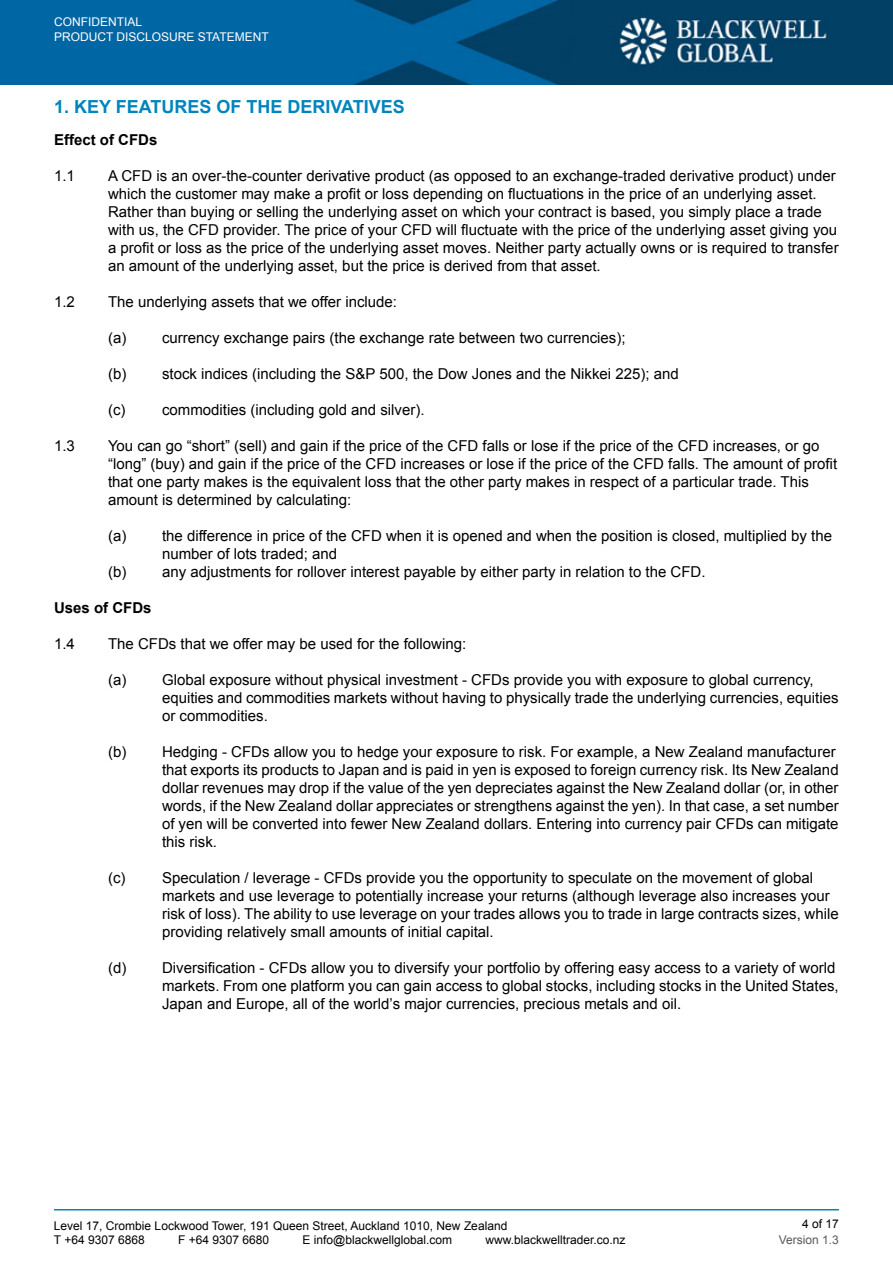
<style>
.page{position:relative;width:893px;height:1263px;background:#fff}
.page>*{position:absolute;margin:0;border:0;box-sizing:border-box;transform-origin:0 0}
.t1{font:700 18px "Arial";color:#0084be}
.t2{font:15px/18px "Arial";color:#000}
.t3{font:700 15px "Arial";color:#000}
.t4{font:12px/14.4px "Arial";color:#000}
.t5{font:12px/14.4px "Arial";color:#fff}
.t6{font:12px "Arial";color:#58595b}
</style>
<div class="page">
<hr style="left:54px;top:1209px;width:785px;height:1px;background:#0084be">
<img style="left:0;top:0;width:893px;height:85px">
<p class="t5" style="left:54px;top:15px;width:216px">CONFIDENTIAL<br>PRODUCT DISCLOSURE STATEMENT</p>
<p class="t1" style="left:54px;top:95px;width:352px">1. KEY FEATURES OF THE DERIVATIVES</p>
<p class="t3" style="left:54px;top:130px;width:105px">Effect of CFDs</p>
<p class="t2" style="left:54px;top:167px;width:22px">1.1</p>
<p class="t2" style="left:108px;top:167px;width:732px">A CFD is an over-the-counter derivative product (as opposed to an exchange-traded derivative product) under which the customer may make a profit or loss depending on fluctuations in the price of an underlying asset.<br>Rather than buying or selling the underlying asset on which your contract is based, you simply place a trade with us, the CFD provider. The price of your CFD will fluctuate with the price of the underlying asset giving you a profit or loss as the price of the underlying asset moves. Neither party actually owns or is required to transfer an amount of the underlying asset, but the price is derived from that asset.</p>
<p class="t2" style="left:54px;top:293px;width:22px">1.2</p>
<p class="t2" style="left:108px;top:293px;width:291px">The underlying assets that we offer include:</p>
<p class="t2" style="left:108px;top:329px;width:519px">(a) currency exchange pairs (the exchange rate between two currencies);</p>
<p class="t2" style="left:108px;top:365px;width:572px">(b) stock indices (including the S&amp;P 500, the Dow Jones and the Nikkei 225); and</p>
<p class="t2" style="left:108px;top:401px;width:19px">(c)</p>
<p class="t2" style="left:162px;top:401px;width:264px">commodities (including gold and silver).</p>
<p class="t2" style="left:54px;top:437px;width:22px">1.3</p>
<p class="t2" style="left:108px;top:437px;width:731px">You can go “short” (sell) and gain if the price of the CFD falls or lose if the price of the CFD increases, or go “long” (buy) and gain if the price of the CFD increases or lose if the price of the CFD falls. The amount of profit that one party makes is the equivalent loss that the other party makes in respect of a particular trade. This amount is determined by calculating:</p>
<p class="t2" style="left:108px;top:527px;width:726px">(a) the difference in price of the CFD when it is opened and when the position is closed, multiplied by the</p>
<p class="t2" style="left:162px;top:545px;width:177px">number of lots traded; and</p>
<p class="t2" style="left:108px;top:563px;width:599px">(b) any adjustments for rollover interest payable by either party in relation to the CFD.</p>
<p class="t3" style="left:54px;top:598px;width:99px">Uses of CFDs</p>
<p class="t2" style="left:54px;top:635px;width:22px">1.4</p>
<p class="t2" style="left:108px;top:635px;width:360px">The CFDs that we offer may be used for the following:</p>
<p class="t2" style="left:162px;top:671px;width:678px;text-indent:-54px">(a) Global exposure without physical investment - CFDs provide you with exposure to global currency, equities and commodities markets without having to physically trade the underlying currencies, equities or commodities.</p>
<p class="t2" style="left:162px;top:743px;width:678px;text-indent:-54px">(b) Hedging - CFDs allow you to hedge your exposure to risk. For example, a New Zealand manufacturer that exports its products to Japan and is paid in yen is exposed to foreign currency risk. Its New Zealand dollar revenues may drop if the value of the yen depreciates against the New Zealand dollar (or, in other words, if the New Zealand dollar appreciates or strengthens against the yen). In that case, a set number of yen will be converted into fewer New Zealand dollars. Entering into currency pair CFDs can mitigate this risk.</p>
<p class="t2" style="left:108px;top:869px;width:19px">(c)</p>
<p class="t2" style="left:162px;top:869px;width:678px">Speculation / leverage - CFDs provide you the opportunity to speculate on the movement of global markets and use leverage to potentially increase your returns (although leverage also increases your risk of loss). The ability to use leverage on your trades allows you to trade in large contracts sizes, while providing relatively small amounts of initial capital.</p>
<p class="t2" style="left:162px;top:959px;width:678px;text-indent:-54px">(d) Diversification - CFDs allow you to diversify your portfolio by offering easy access to a variety of world markets. From one platform you can gain access to global stocks, including stocks in the United States,<br>Japan and Europe, all of the world’s major currencies, precious metals and oil.</p>
<p class="t4" style="left:54px;top:1218px;width:455px">Level 17, Crombie Lockwood Tower, 191 Queen Street, Auckland 1010, New Zealand<br>T +64 9307 6868</p>
<p class="t4" style="left:178px;top:1233px;width:93px">F +64 9307 6680</p>
<p class="t4" style="left:303px;top:1233px;width:151px">E info@blackwellglobal.com</p>
<p class="t4" style="left:485px;top:1233px;width:142px">www.blackwelltrader.co.nz</p>
<p class="t4" style="left:802px;top:1217px;width:38px">4 of 17</p>
<p class="t6" style="left:779px;top:1232px;width:62px">Version 1.3</p>
</div>
